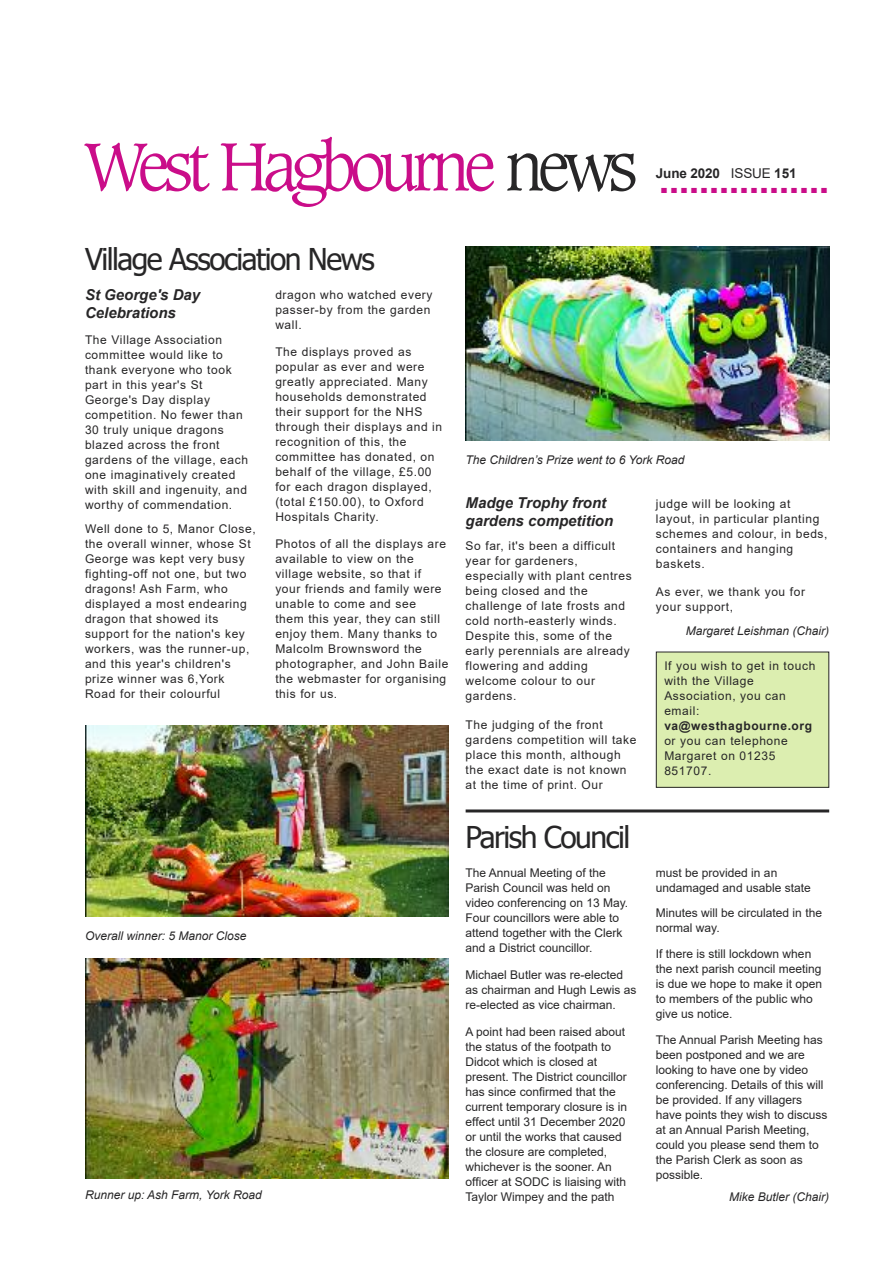
<style>
.page{position:relative;width:893px;height:1263px;background:#fff}
.page>*{position:absolute;margin:0;border:0;box-sizing:border-box;transform-origin:0 0}
.t1{font:700 36px "Helvetica";color:#ca0d89}
.t2{font:30px "Tahoma";letter-spacing:-.05em;color:#272627}
.t3{font:italic 700 15px/18px "Arial";color:#272627}
.t4{font:700 13.5px "Arial";letter-spacing:-.01em;color:#272627}
.t5{font:12px/15px "Arial";letter-spacing:.05em;color:#272627}
.t6{font:12px/15px "Arial";color:#272627}
.t7{font:italic 12px "Arial";color:#272627}
.t8{font:700 12px "Arial";letter-spacing:.05em;color:#272627}
.s1{font-family:"Caxton EF";font-weight:300;font-size:70.5px}
.s2{font-family:"Caxton EF";font-weight:300;font-size:70.5px;color:#272627}
.s3{font-weight:400}
</style>
<div class="page">
<hr style="left:466px;top:809px;width:363px;height:3px;background:#272627">
<img style="left:85px;top:726px;width:364px;height:191px">
<img style="left:466px;top:246px;width:363px;height:195px">
<img style="left:85px;top:959px;width:364px;height:219px">
<div style="left:656px;top:652px;width:173px;height:135px;background:#dceeb0"></div>
<div style="left:656px;top:652px;width:173px;height:136px;border:1px solid #272627"></div>
<h1 class="t1" style="left:85px;top:160px;width:746px"><span class="s1">WestHagbourne</span><span class="s2">news</span> .................</h1>
<p class="t4" style="left:656px;top:166px;width:142px">June 2020 <span class="s3">ISSUE</span> 151</p>
<h2 class="t2" style="left:85px;top:240px;width:291px">Village Association News</h2>
<p class="t3" style="left:85px;top:286px;width:117px">St George's Day<br>Celebrations</p>
<p class="t5" style="left:85px;top:332px;width:164px">The Village Association committee would like to thank everyone who took part in this year's St<br>George's Day display competition. No fewer than<br>30 truly unique dragons blazed across the front gardens of the village, each one imaginatively created with skill and ingenuity, and worthy of commendation.</p>
<p class="t5" style="left:85px;top:521px;width:172px">Well done to 5, Manor Close, the overall winner, whose St<br>George was kept very busy fighting-off not one, but two dragons! Ash Farm, who displayed a most endearing dragon that showed its support for the nation's key workers, was the runner-up, and this year's children's prize winner was 6,York<br>Road for their colourful</p>
<p class="t5" style="left:275px;top:288px;width:159px">dragon who watched every passer-by from the garden wall.</p>
<p class="t5" style="left:275px;top:345px;width:168px">The displays proved as popular as ever and were greatly appreciated. Many households demonstrated their support for the NHS through their displays and in recognition of this, the committee has donated, on behalf of the village, £5.00 for each dragon displayed, (total £150.00), to Oxford<br>Hospitals Charity.</p>
<p class="t5" style="left:275px;top:537px;width:174px">Photos of all the displays are available to view on the village website, so that if your friends and family were unable to come and see<br>them this year, they can still enjoy them. Many thanks to<br>Malcolm Brownsword the photographer, and John Baile the webmaster for organising this for us.</p>
<p class="t7" style="left:85px;top:929px;width:163px">Overall winner: 5 Manor Close</p>
<p class="t7" style="left:85px;top:1188px;width:178px">Runner up: Ash Farm, York Road</p>
<p class="t7" style="left:466px;top:453px;width:221px">The Children’s Prize went to 6 York Road</p>
<p class="t3" style="left:466px;top:494px;width:149px">Madge Trophy front gardens competition</p>
<p class="t5" style="left:466px;top:539px;width:168px">So far, it's been a difficult year for gardeners, especially with plant centres being closed and the challenge of late frosts and cold north-easterly winds.<br>Despite this, some of the early perennials are already flowering and adding welcome colour to our gardens.</p>
<p class="t5" style="left:466px;top:717px;width:172px">The judging of the front gardens competition will take place this month, although the exact date is not known at the time of print. Our</p>
<h2 class="t2" style="left:466px;top:818px;width:166px">Parish Council</h2>
<p class="t6" style="left:466px;top:865px;width:164px">The Annual Meeting of the<br>Parish Council was held on video conferencing on 13 May.<br>Four councillors were able to attend together with the Clerk and a District councillor.</p>
<p class="t6" style="left:466px;top:967px;width:172px">Michael Butler was re-elected as chairman and Hugh Lewis as re-elected as vice chairman.</p>
<p class="t6" style="left:466px;top:1024px;width:163px">A point had been raised about the status of the footpath to<br>Didcot which is closed at present. The District councillor has since confirmed that the current temporary closure is in effect until 31 December 2020 or until the works that caused the closure are completed, whichever is the sooner. An officer at SODC is liaising with<br>Taylor Wimpey and the path</p>
<p class="t5" style="left:656px;top:496px;width:173px">judge will be looking at layout, in particular planting schemes and colour, in beds, containers and hanging baskets.</p>
<p class="t5" style="left:656px;top:584px;width:151px">As ever, we thank you for your support,</p>
<p class="t7" style="left:686px;top:624px;width:145px">Margaret Leishman (Chair)</p>
<p class="t5" style="left:664px;top:658px;width:153px">If you wish to get in touch with the Village<br>Association, you can email:</p>
<p class="t8" style="left:664px;top:719px;width:149px">va@westhagbourne.org</p>
<p class="t5" style="left:664px;top:733px;width:125px">or you can telephone<br>Margaret on 01235<br>851707.</p>
<p class="t6" style="left:656px;top:865px;width:156px">must be provided in an undamaged and usable state</p>
<p class="t6" style="left:656px;top:906px;width:168px">Minutes will be circulated in the normal way.</p>
<p class="t6" style="left:656px;top:946px;width:168px">If there is still lockdown when the next parish council meeting is due we hope to make it open to members of the public who give us notice.</p>
<p class="t6" style="left:656px;top:1032px;width:173px">The Annual Parish Meeting has been postponed and we are looking to have one by video conferencing. Details of this will be provided. If any villagers have points they wish to discuss at an Annual Parish Meeting, could you please send them to the Parish Clerk as soon as possible.</p>
<p class="t7" style="left:729px;top:1190px;width:102px">Mike Butler (Chair)</p>
</div>
